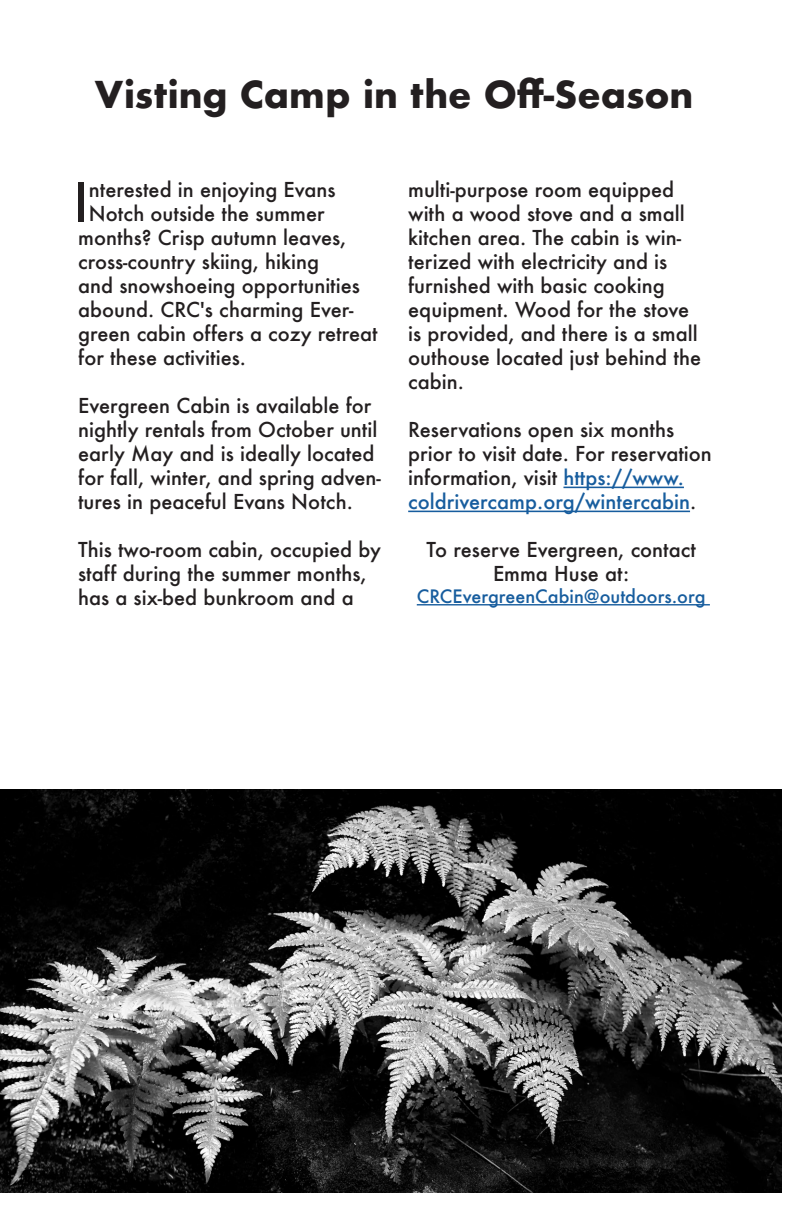
<style>
.page{position:relative;width:792px;height:1224px;background:#fff}
.page>*{position:absolute;margin:0;border:0;box-sizing:border-box;transform-origin:0 0}
.t1{font:500 51.8px "Futura";color:#231f20}
.t2{font:700 36px "Futura";color:#231f20}
.t3{font:500 20px/24px "Futura";color:#231f20}
.t4{font:500 18px "Futura";color:#175d9e}
.s1{color:#175d9e}
</style>
<div class="page">
<hr style="left:563px;top:487px;width:121px;height:1px;background:#175d9e">
<hr style="left:408px;top:511px;width:282px;height:1px;background:#175d9e">
<hr style="left:417px;top:604px;width:293px;height:1px;background:#175d9e">
<img style="left:0;top:789px;width:781px;height:404px">
<p class="t2" style="left:95px;top:68px;width:600px">Visting Camp in the Off-Season</p>
<p class="t1" style="left:74px;top:167px;width:17px">I</p>
<p class="t3" style="left:89px;top:178px;width:248px">nterested in enjoying Evans</p>
<p class="t3" style="left:89px;top:202px;width:237px">Notch outside the summer</p>
<p class="t3" style="left:78px;top:226px;width:270px">months? Crisp autumn leaves,</p>
<p class="t3" style="left:78px;top:250px;width:242px">cross-country skiing, hiking</p>
<p class="t3" style="left:78px;top:274px;width:283px">and snowshoeing opportunities</p>
<p class="t3" style="left:78px;top:298px;width:277px">abound. CRC's charming Ever-</p>
<p class="t3" style="left:78px;top:322px;width:301px">green cabin offers a cozy retreat</p>
<p class="t3" style="left:78px;top:346px;width:169px">for these activities.</p>
<p class="t3" style="left:78px;top:394px;width:304px">Evergreen Cabin is available for nightly rentals from October until early May and is ideally located for fall, winter, and spring adven&shy;tures in peaceful Evans Notch.</p>
<p class="t3" style="left:78px;top:538px;width:304px">This two-room cabin, occupied by staff during the summer months, has a six-bed bunkroom and a</p>
<p class="t3" style="left:408px;top:178px;width:295px">multi-purpose room equipped with a wood stove and a small kitchen area. The cabin is win&shy;terized with electricity and is furnished with basic cooking equipment. Wood for the stove is provided, and there is a small outhouse located just behind the cabin.</p>
<p class="t3" style="left:408px;top:418px;width:305px">Reservations open six months prior to visit date. For reservation information, visit <span class="s1">https://www. coldrivercamp.org/wintercabin</span>.</p>
<p class="t3" style="left:427px;top:538px;width:271px;text-align:center">To reserve Evergreen, contact<br>Emma Huse at:</p>
<p class="t4" style="left:417px;top:584px;width:290px">CRCEvergreenCabin@outdoors.org</p>
</div>
